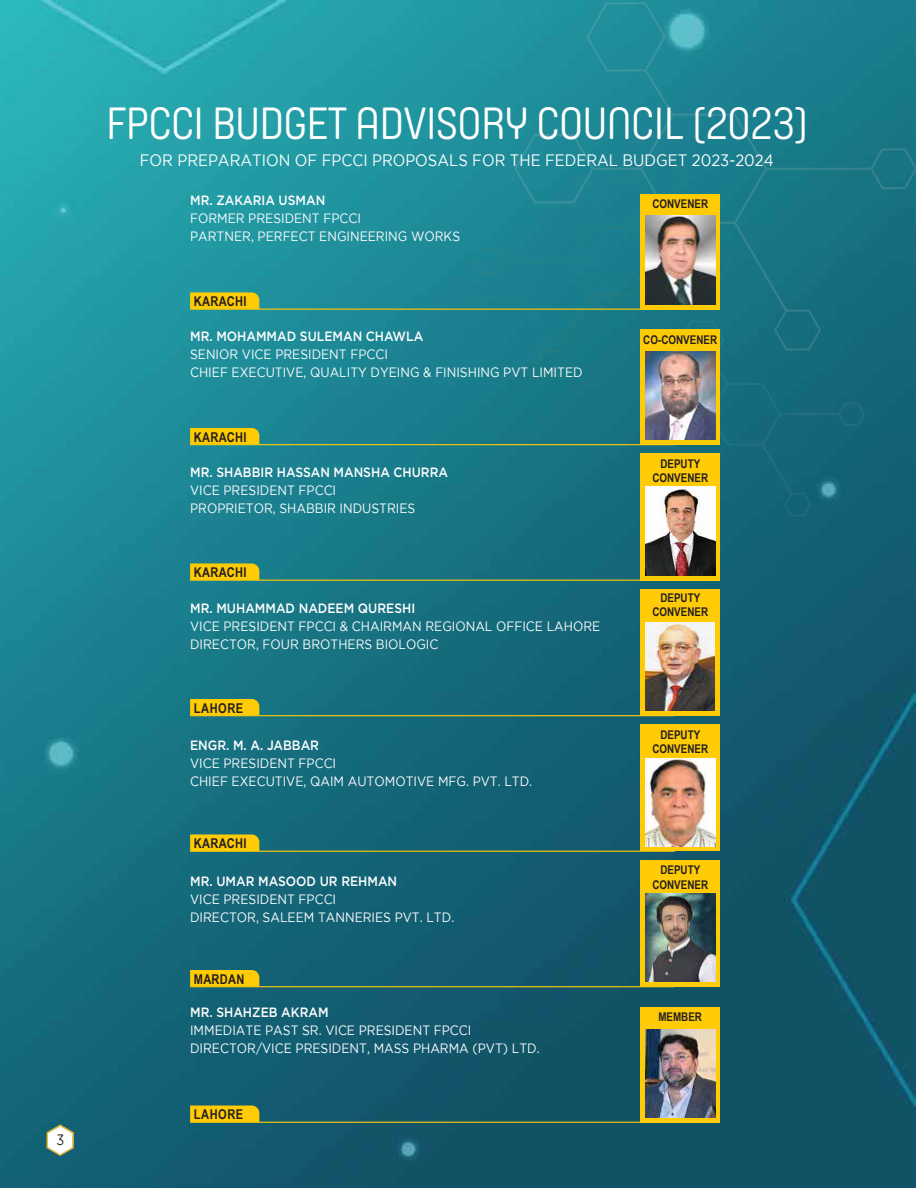
<style>
.page{position:relative;width:918px;height:1188px;background:#fff}
.page>*{position:absolute;margin:0;border:0;box-sizing:border-box;transform-origin:0 0}
.t1{font:45px "Yummo";letter-spacing:-.03em;color:#fff}
.t2{font:16.5px "Gotham";color:#fff;scale:.9 1}
.t3{font:15px "Gotham";color:#231f20;scale:.85 1}
.t4{font:13.5px/18px "Gotham";color:#fff;scale:.9 1}
.t5{font:500 13.5px "Gotham";color:#fff;scale:.9 1}
.t6{font:700 13.5px "Arial Narrow";letter-spacing:.02em;color:#231f20}
.t7{font:700 12px/14.4px "Arial Narrow";color:#231f20;text-align:center}
</style>
<div class="page">
<img style="left:0;top:0;width:916px;height:1188px">
<div style="left:638px;top:350px;width:227px;height:167px;background:#14677a"></div>
<svg style="left:514px;top:2px;width:403px;height:348px;background:#1b7e8c"></svg>
<svg style="left:414px;top:177px;width:226px;height:252px;background:#1a7f8d"></svg>
<svg style="left:475px;top:156px;width:256px;height:221px;background:#1c7f8d"></svg>
<svg style="left:190px;top:1106px;width:69px;height:16px"></svg>
<div style="left:640px;top:1007px;width:80px;height:115px;background:#ffcb05"></div>
<img style="left:645px;top:1029px;width:70px;height:88px">
<hr style="left:190px;top:1122px;width:485px;height:1px;background:#ffcb05">
<svg style="left:190px;top:970px;width:69px;height:16px"></svg>
<div style="left:640px;top:860px;width:80px;height:127px;background:#ffcb05"></div>
<img style="left:645px;top:894px;width:70px;height:88px">
<hr style="left:190px;top:986px;width:485px;height:1px;background:#ffcb05">
<svg style="left:190px;top:834px;width:69px;height:17px"></svg>
<div style="left:640px;top:725px;width:80px;height:126px;background:#ffcb05"></div>
<img style="left:645px;top:758px;width:70px;height:88px">
<hr style="left:190px;top:851px;width:485px;height:1px;background:#ffcb05">
<svg style="left:190px;top:699px;width:69px;height:16px"></svg>
<div style="left:640px;top:589px;width:80px;height:127px;background:#ffcb05"></div>
<img style="left:645px;top:622px;width:69px;height:89px">
<hr style="left:190px;top:715px;width:485px;height:1px;background:#ffcb05">
<svg style="left:190px;top:563px;width:69px;height:17px"></svg>
<div style="left:640px;top:453px;width:80px;height:127px;background:#ffcb05"></div>
<img style="left:645px;top:487px;width:70px;height:88px">
<hr style="left:190px;top:580px;width:485px;height:1px;background:#ffcb05">
<svg style="left:190px;top:428px;width:69px;height:16px"></svg>
<div style="left:640px;top:330px;width:80px;height:115px;background:#ffcb05"></div>
<img style="left:645px;top:351px;width:70px;height:89px">
<hr style="left:190px;top:444px;width:485px;height:1px;background:#ffcb05">
<svg style="left:190px;top:292px;width:69px;height:17px"></svg>
<div style="left:640px;top:194px;width:80px;height:115px;background:#ffcb05"></div>
<img style="left:645px;top:216px;width:70px;height:88px">
<hr style="left:190px;top:309px;width:485px;height:1px;background:#ffcb05">
<svg style="left:47px;top:1125px;width:27px;height:31px"></svg>
<p class="t3" style="left:57px;top:1132px;width:11px">3</p>
<h1 class="t1" style="left:106px;top:92px;width:705px">FPCCI BUDGET ADVISORY COUNCIL (2023)</h1>
<p class="t2" style="left:140px;top:151px;width:706px">FOR PREPARATION OF FPCCI PROPOSALS FOR THE FEDERAL BUDGET 2023-2024</p>
<p class="t5" style="left:190px;top:191px;width:152px">MR. ZAKARIA USMAN</p>
<p class="t4" style="left:190px;top:209px;width:301px">FORMER PRESIDENT FPCCI<br>PARTNER, PERFECT ENGINEERING WORKS</p>
<p class="t6" style="left:194px;top:291px;width:54px">KARACHI</p>
<p class="t5" style="left:190px;top:327px;width:261px">MR. MOHAMMAD SULEMAN CHAWLA</p>
<p class="t4" style="left:190px;top:345px;width:438px">SENIOR VICE PRESIDENT FPCCI<br>CHIEF EXECUTIVE, QUALITY DYEING &amp; FINISHING PVT LIMITED</p>
<p class="t6" style="left:194px;top:427px;width:54px">KARACHI</p>
<p class="t5" style="left:190px;top:464px;width:288px">MR. SHABBIR HASSAN MANSHA CHURRA</p>
<p class="t4" style="left:190px;top:481px;width:252px">VICE PRESIDENT FPCCI<br>PROPRIETOR, SHABBIR INDUSTRIES</p>
<p class="t6" style="left:194px;top:562px;width:54px">KARACHI</p>
<p class="t5" style="left:190px;top:600px;width:252px">MR. MUHAMMAD NADEEM QURESHI</p>
<p class="t4" style="left:190px;top:617px;width:457px">VICE PRESIDENT FPCCI &amp; CHAIRMAN REGIONAL OFFICE LAHORE<br>DIRECTOR, FOUR BROTHERS BIOLOGIC</p>
<p class="t6" style="left:194px;top:698px;width:51px">LAHORE</p>
<p class="t5" style="left:190px;top:736px;width:145px">ENGR. M. A. JABBAR</p>
<p class="t4" style="left:190px;top:754px;width:382px">VICE PRESIDENT FPCCI<br>CHIEF EXECUTIVE, QAIM AUTOMOTIVE MFG. PVT. LTD.</p>
<p class="t6" style="left:194px;top:833px;width:54px">KARACHI</p>
<p class="t5" style="left:190px;top:872px;width:232px">MR. UMAR MASOOD UR REHMAN</p>
<p class="t4" style="left:190px;top:890px;width:295px">VICE PRESIDENT FPCCI<br>DIRECTOR, SALEEM TANNERIES PVT. LTD.</p>
<p class="t6" style="left:194px;top:969px;width:52px">MARDAN</p>
<p class="t5" style="left:190px;top:1003px;width:155px">MR. SHAHZEB AKRAM</p>
<p class="t4" style="left:190px;top:1021px;width:390px">IMMEDIATE PAST SR. VICE PRESIDENT FPCCI<br>DIRECTOR/VICE PRESIDENT, MASS PHARMA (PVT) LTD.</p>
<p class="t6" style="left:194px;top:1104px;width:51px">LAHORE</p>
<p class="t7" style="left:652px;top:196px;width:57px">CONVENER</p>
<p class="t7" style="left:643px;top:331px;width:75px">CO-CONVENER</p>
<p class="t7" style="left:652px;top:456px;width:57px">DEPUTY<br>CONVENER</p>
<p class="t7" style="left:652px;top:590px;width:57px">DEPUTY<br>CONVENER</p>
<p class="t7" style="left:652px;top:727px;width:57px">DEPUTY<br>CONVENER</p>
<p class="t7" style="left:652px;top:862px;width:57px">DEPUTY<br>CONVENER</p>
<p class="t7" style="left:658px;top:1009px;width:45px">MEMBER</p>
</div>
